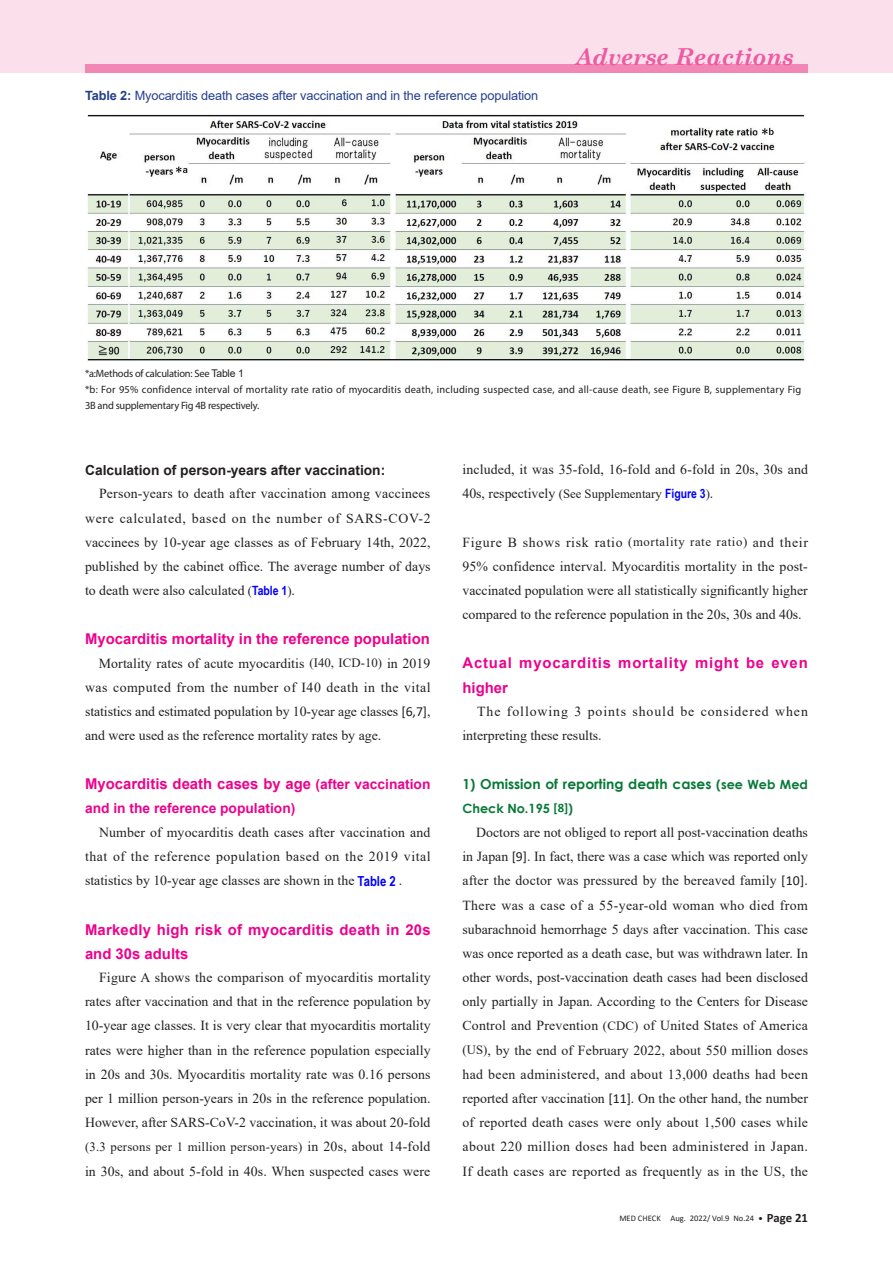
<style>
.page{position:relative;width:893px;height:1263px;background:#fff}
.page>*{position:absolute;margin:0;border:0;box-sizing:border-box;transform-origin:0 0}
.t1{font:italic 700 23.4px "Century Schoolbook";color:#ef59a1}
.t2{font:700 14.85px/24.2px "Arial";color:#ed028c}
.t3{font:700 14.85px/24.2px "Arial";letter-spacing:.055em;color:#ed028c}
.t4{font:13.8px/24.2px "Times New Roman";color:#231f20;text-align:justify}
.t5{font:13.8px/24.2px "Times New Roman";letter-spacing:.065em;color:#231f20}
.t6{font:700 13.8px "Arial";color:#231f20}
.t7{font:700 13.8px "Century Gothic";color:#077937}
.t8{font:700 13.8px "Arial";color:#ed028c}
.t9{font:12.75px "Times New Roman";letter-spacing:.015em;color:#231f20}
.t10{font:12.75px "Arial";letter-spacing:-.01em;color:#253f8e}
.t11{font:700 12.75px "Century Gothic";color:#077937}
.t12{font:10.65px/15.9px "Myriad Pro";letter-spacing:.02em;color:#231f20}
.t13{font:10.65px "Myriad Pro";letter-spacing:-.02em;color:#231f20}
.t14{font:8.55px "Calibri";color:#231f20}
.s1{font-weight:700}
.s2{font-family:"Arial"}
.s3{font-size:12.75px}
.s4{font-family:"Arial Narrow";font-weight:700;font-size:12.75px;color:#00f}
.s5{font-family:"Calibri"}
.s6{font-size:13.8px}
.s7{font-family:"Arial Narrow";font-weight:700;color:#00f}
.s8{font-family:"HGP Soei Kakugothic UB";font-size:12.75px}
.s9{font-weight:700;font-size:12.75px}
</style>
<div class="page">
<div style="left:0;top:0;width:893px;height:72px;background:#fbdfeb"></div>
<div style="left:85px;top:64px;width:722px;height:8px;background:#f287b6"></div>
<img style="left:87px;top:114px;width:719px;height:247px">
<p class="t10" style="left:85px;top:87px;width:455px"><span class="s1">Table 2:</span> Myocarditis death cases after vaccination and in the reference population</p>
<p class="t1" style="left:575px;top:38px;width:220px">Adverse Reactions</p>
<p class="t13" style="left:85px;top:366px;width:160px">*a:Methods of calculation: See <span class="s2">Table 1</span></p>
<p class="t12" style="left:85px;top:381px;width:718px">*b: For 95% confidence interval of mortality rate ratio of myocarditis death, including suspected case, and all-cause death, see Figure B, supplementary Fig<br>3B and supplementary Fig 4B respectively.</p>
<p class="t6" style="left:85px;top:460px;width:302px">Calculation of person-years after vaccination:</p>
<p class="t4" style="left:85px;top:481px;width:347px;text-indent:14px">Person-years to death after vaccination among vaccinees were calculated, based on the number of SARS-COV-2 vaccinees by 10-year age classes as of February 14th, 2022, published by the cabinet office. The average number of days to death were also calculated <span class="s3">(</span><span class="s4">Table 1</span><span class="s3">)</span>.</p>
<p class="t2" style="left:85px;top:627px;width:346px">Myocarditis mortality in the reference population</p>
<p class="t4" style="left:85px;top:650px;width:347px;text-indent:14px">Mortality rates of acute myocarditis <span class="s3">(I40, ICD-10)</span> in 2019 was computed from the number of I40 death in the vital statistics and estimated population by 10-year age classes <span class="s5">[6,7]</span>, and were used as the reference mortality rates by age.</p>
<p class="t2" style="left:85px;top:772px;width:347px">Myocarditis death cases by age <span class="s6">(after vaccination</span></p>
<p class="t8" style="left:85px;top:799px;width:212px">and in the reference population)</p>
<p class="t4" style="left:85px;top:820px;width:347px;text-indent:14px">Number of myocarditis death cases after vaccination and that of the reference population based on the 2019 vital statistics by 10-year age classes are shown in the <span class="s7">Table 2</span> .</p>
<p class="t2" style="left:85px;top:917px;width:347px">Markedly high risk of myocarditis death in 20s and 30s adults</p>
<p class="t4" style="left:85px;top:965px;width:347px;text-indent:14px">Figure A shows the comparison of myocarditis mortality rates after vaccination and that in the reference population by 10-year age classes. It is very clear that myocarditis mortality rates were higher than in the reference population especially in 20s and 30s. Myocarditis mortality rate was 0.16 persons per 1 million person-years in 20s in the reference population.<br>However, after SARS-CoV-2 vaccination, it was about 20-fold</p>
<p class="t9" style="left:85px;top:1138px;width:347px">(3.3 persons per 1 million person-years) <span class="s6">in 20s, about 14-fold</span></p>
<p class="t4" style="left:85px;top:1158px;width:347px">in 30s, and about 5-fold in 40s. When suspected cases were</p>
<p class="t4" style="left:462px;top:457px;width:347px">included, it was 35-fold, 16-fold and 6-fold in 20s, 30s and</p>
<p class="t9" style="left:462px;top:485px;width:252px"><span class="s6">40s, respectively</span> (See Supplementary <span class="s7">Figure 3</span>)<span class="s6">.</span></p>
<p class="t4" style="left:462px;top:530px;width:347px">Figure B shows risk ratio <span class="s3">(mortality rate ratio)</span> and their 95% confidence interval. Myocarditis mortality in the post&shy;vaccinated population were all statistically significantly higher compared to the reference population in the 20s, 30s and 40s.</p>
<p class="t3" style="left:462px;top:651px;width:347px">Actual myocarditis mortality might be even higher</p>
<p class="t5" style="left:462px;top:699px;width:347px;text-indent:15px">The following 3 points should be considered when interpreting these results.</p>
<p class="t7" style="left:462px;top:773px;width:347px">1) Omission of reporting death cases <span class="s3">(see Web Med</span></p>
<p class="t11" style="left:462px;top:798px;width:112px">Check No.195 <span class="s5">[8]</span>)</p>
<p class="t4" style="left:462px;top:820px;width:347px;text-indent:14px">Doctors are not obliged to report all post-vaccination deaths in Japan <span class="s5">[9]</span>. In fact, there was a case which was reported only after the doctor was pressured by the bereaved family <span class="s5">[10]</span>.<br>There was a case of a 55-year-old woman who died from subarachnoid hemorrhage 5 days after vaccination. This case was once reported as a death case, but was withdrawn later. In other words, post-vaccination death cases had been disclosed only partially in Japan. According to the Centers for Disease Control and Prevention <span class="s3">(CDC)</span> of United States of America <span class="s3">(US)</span>, by the end of February 2022, about 550 million doses had been administered, and about 13,000 deaths had been reported after vaccination <span class="s5">[11]</span>. On the other hand, the number of reported death cases were only about 1,500 cases while about 220 million doses had been administered in Japan.<br>If death cases are reported as frequently as in the US, the</p>
<p class="t14" style="left:619px;top:1212px;width:190px">MED CHECK Aug. 2022/ Vol.9 No.24 <span class="s8">・</span> <span class="s9">Page 21</span></p>
</div>
